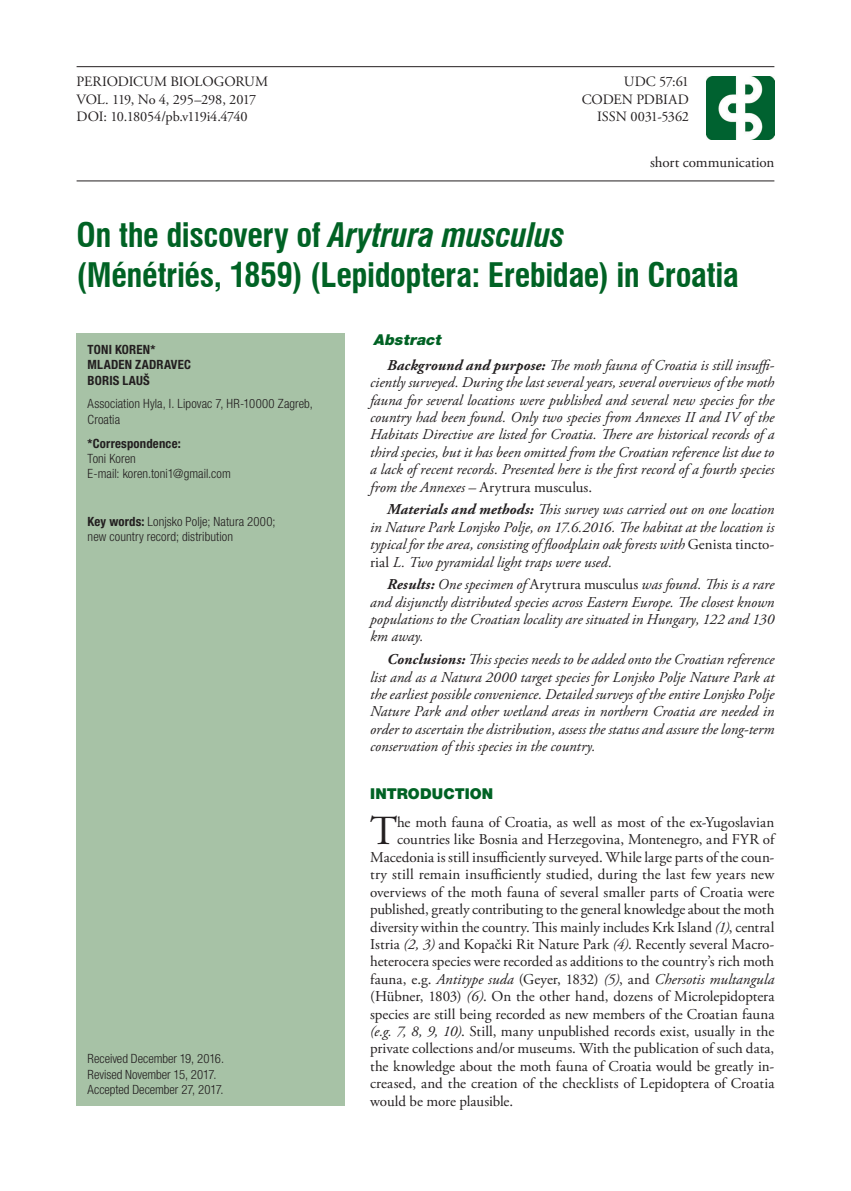
<style>
.page{position:relative;width:851px;height:1191px;background:#fff}
.page>*{position:absolute;margin:0;border:0;box-sizing:border-box;transform-origin:0 0}
.t1{font:41.25px "Adobe Garamond Pro";color:#231f20}
.t2{font:700 condensed 33px/39.6px "Swiss 721 BT";letter-spacing:-.015em;color:#006224}
.t3{font:italic 15px/17.4px "Adobe Garamond Pro";color:#231f20;text-align:justify}
.t4{font:15px "Adobe Garamond Pro";color:#231f20}
.t5{font:900 15px "Helvetica Neue LT Pro";letter-spacing:.01em;color:#006224}
.t6{font:italic 900 15px "Helvetica Neue LT Pro";color:#006224}
.t7{font:14.25px "Adobe Garamond Pro";letter-spacing:-.02em;color:#231f20}
.t8{font:300 condensed 12.75px/15.3px "Helvetica Neue LT Pro";letter-spacing:.005em;color:#231f20}
.t9{font:700 condensed 12.75px/15.3px "Helvetica Neue LT Pro";letter-spacing:.015em;color:#231f20}
.s1{font-style:italic}
.s2{font-weight:700}
.s3{font-style:normal}
</style>
<div class="page">
<img style="left:706px;top:76px;width:68px;height:64px">
<hr style="left:77px;top:66px;width:697px;height:1px;background:#231f20">
<hr style="left:77px;top:180px;width:697px;height:1px;background:#231f20">
<div style="left:77px;top:334px;width:267px;height:772px;background:#a7c2a6"></div>
<p class="t7" style="left:77px;top:73px;width:193px">PERIODICUM BIOLOGORUM</p>
<p class="t7" style="left:623px;top:73px;width:67px">UDC 57:61</p>
<p class="t7" style="left:77px;top:90px;width:181px">VOL. 119, No 4, 295–298, 2017</p>
<p class="t7" style="left:581px;top:90px;width:109px">CODEN PDBIAD</p>
<p class="t7" style="left:77px;top:108px;width:173px">DOI: 10.18054/pb.v119i4.4740</p>
<p class="t7" style="left:597px;top:108px;width:93px">ISSN 0031-5362</p>
<p class="t4" style="left:650px;top:153px;width:126px">short communication</p>
<h2 class="t2" style="left:77px;top:215px;width:663px">On the discovery of <span class="s1">Arytrura musculus<br></span>(Ménétriés, 1859) (Lepidoptera: Erebidae) in Croatia</h2>
<p class="t9" style="left:88px;top:342px;width:105px">TONI KOREN*<br>MLADEN ZADRAVEC<br>BORIS LAUŠ</p>
<p class="t8" style="left:88px;top:396px;width:227px">Association Hyla, I. Lipovac 7, HR-10000 Zagreb,<br>Croatia</p>
<p class="t9" style="left:88px;top:435px;width:95px">*Correspondence:</p>
<p class="t8" style="left:88px;top:450px;width:145px">Toni Koren<br>E-mail: koren.toni1@gmail.com</p>
<p class="t8" style="left:88px;top:513px;width:189px"><span class="s2">Key words:</span> Lonjsko Polje; Natura 2000; new country record; distribution</p>
<p class="t8" style="left:88px;top:1051px;width:138px">Received December 19, 2016.<br>Revised November 15, 2017.<br>Accepted December 27, 2017.</p>
<p class="t6" style="left:373px;top:330px;width:73px">Abstract</p>
<p class="t3" style="left:370px;top:357px;width:405px;text-indent:17px"><span class="s2">Background and purpose:</span> The moth fauna of Croatia is still insuffi&shy;ciently surveyed. During the last several years, several overviews of the moth fauna for several locations were published and several new species for the country had been found. Only two species from Annexes II and IV of the Habitats Directive are listed for Croatia. There are historical records of a third species, but it has been omitted from the Croatian reference list due to a lack of recent records. Presented here is the first record of a fourth species from the Annexes – <span class="s3">Arytrura musculus.</span></p>
<p class="t3" style="left:370px;top:501px;width:405px;text-indent:17px"><span class="s2">Materials and methods:</span> This survey was carried out on one location in Nature Park Lonjsko Polje, on 17.6.2016. The habitat at the location is typical for the area, consisting of floodplain oak forests with <span class="s3">Genista tincto&shy;rial</span> L. Two pyramidal light traps were used.</p>
<p class="t3" style="left:370px;top:576px;width:405px;text-indent:17px"><span class="s2">Results:</span> One specimen of <span class="s3">Arytrura musculus</span> was found. This is a rare and disjunctly distributed species across Eastern Europe. The closest known populations to the Croatian locality are situated in Hungary, 122 and 130 km away.</p>
<p class="t3" style="left:370px;top:651px;width:405px;text-indent:17px"><span class="s2">Conclusions:</span> This species needs to be added onto the Croatian reference list and as a Natura 2000 target species for Lonjsko Polje Nature Park at the earliest possible convenience. Detailed surveys of the entire Lonjsko Polje Nature Park and other wetland areas in northern Croatia are needed in order to ascertain the distribution, assess the status and assure the long-term conservation of this species in the country.</p>
<p class="t5" style="left:370px;top:784px;width:125px">INTRODUCTION</p>
<h1 class="t1" style="left:370px;top:806px;width:29px">T</h1>
<p class="t4" style="left:397px;top:813px;width:379px">he moth fauna of Croatia, as well as most of the ex-Yugoslavian</p>
<p class="t4" style="left:397px;top:830px;width:379px">countries like Bosnia and Herzegovina, Montenegro, and FYR of</p>
<p class="t4" style="left:370px;top:848px;width:405px">Macedonia is still insufficiently surveyed. While large parts of the coun-</p>
<p class="t4" style="left:370px;top:865px;width:406px">try still remain insufficiently studied, during the last few years new</p>
<p class="t4" style="left:370px;top:883px;width:405px">overviews of the moth fauna of several smaller parts of Croatia were</p>
<p class="t4" style="left:370px;top:900px;width:405px">published, greatly contributing to the general knowledge about the moth</p>
<p class="t4" style="left:370px;top:917px;width:405px">diversity within the country. This mainly includes Krk Island <span class="s1">(1)</span>, central</p>
<p class="t4" style="left:370px;top:935px;width:405px">Istria <span class="s1">(2, 3)</span> and Kopački Rit Nature Park <span class="s1">(4)</span>. Recently several Macro-</p>
<p class="t4" style="left:370px;top:952px;width:405px">heterocera species were recorded as additions to the country’s rich moth</p>
<p class="t3" style="left:370px;top:970px;width:405px"><span class="s3">fauna, e.g.</span> Antitype suda <span class="s3">(Geyer, 1832)</span> (5)<span class="s3">, and</span> Chersotis multangula</p>
<p class="t4" style="left:370px;top:987px;width:405px">(Hübner, 1803) <span class="s1">(6)</span>. On the other hand, dozens of Microlepidoptera</p>
<p class="t4" style="left:370px;top:1004px;width:405px">species are still being recorded as new members of the Croatian fauna</p>
<p class="t4" style="left:370px;top:1022px;width:405px"><span class="s1">(e.g. 7, 8, 9, 10)</span>. Still, many unpublished records exist, usually in the</p>
<p class="t4" style="left:370px;top:1039px;width:405px">private collections and/or museums. With the publication of such data,</p>
<p class="t4" style="left:370px;top:1057px;width:405px">the knowledge about the moth fauna of Croatia would be greatly in-</p>
<p class="t4" style="left:370px;top:1074px;width:405px">creased, and the creation of the checklists of Lepidoptera of Croatia</p>
<p class="t4" style="left:370px;top:1091px;width:144px">would be more plausible.</p>
</div>
